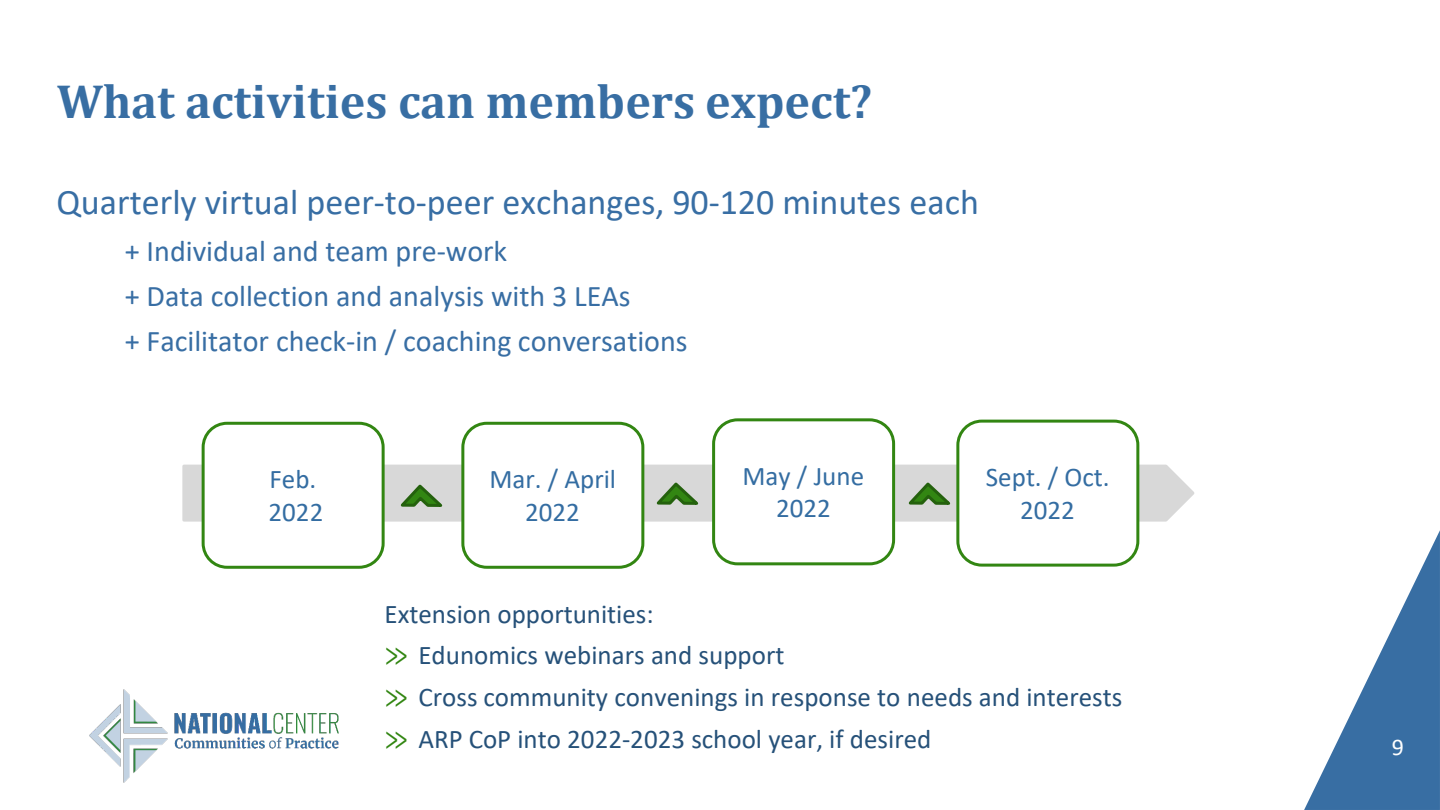
<style>
.page{position:relative;width:1440px;height:810px;background:#fff}
.page>*{position:absolute;margin:0;border:0;box-sizing:border-box;transform-origin:0 0}
.t1{font:700 48px "Cambria";color:#386ea3}
.t2{font:36px "Calibri";color:#386ea4}
.t3{font:30px/45px "Calibri";color:#386ea4}
.t4{font:27px/41.4px "Calibri";color:#265179}
.t5{font:27px/32.4px "Calibri";color:#346da2;text-align:center}
.t6{font:24px "Calibri";color:#fff}
.s1{font-family:"Cambria Math";color:#328612}
</style>
<div class="page">
<svg style="left:1304px;top:530px;width:136px;height:280px"></svg>
<img style="left:90px;top:689px;width:248px;height:94px">
<svg style="left:182px;top:463px;width:1013px;height:60px;background:#dcdcdc"></svg>
<div style="left:202px;top:422px;width:183px;height:147px;background:#fff;border:3px solid #328612;border-radius:24px"></div>
<div style="left:461px;top:422px;width:183px;height:147px;background:#fff;border:3px solid #328612;border-radius:24px"></div>
<div style="left:714px;top:420px;width:180px;height:144px;background:#fff;border-radius:24px"></div>
<div style="left:712px;top:418px;width:183px;height:147px;border:3px solid #328612;border-radius:24px"></div>
<div style="left:956px;top:420px;width:183px;height:147px;background:#fff;border:3px solid #328612;border-radius:24px"></div>
<svg style="left:395px;top:482px;width:53px;height:27px"></svg>
<svg style="left:651px;top:480px;width:53px;height:26px"></svg>
<svg style="left:903px;top:480px;width:53px;height:26px"></svg>
<h1 class="t1" style="left:57px;top:68px;width:817px">What activities can members expect?</h1>
<h2 class="t2" style="left:57px;top:177px;width:924px">Quarterly virtual peer-to-peer exchanges, 90-120 minutes each</h2>
<p class="t3" style="left:125px;top:227px;width:564px">+ Individual and team pre-work<br>+ Data collection and analysis with 3 LEAs<br>+ Facilitator check-in / coaching conversations</p>
<p class="t5" style="left:269px;top:462px;width:56px;text-align:left">Feb.<br>2022</p>
<p class="t5" style="left:489px;top:463px;width:128px">Mar. / April<br>2022</p>
<p class="t5" style="left:743px;top:459px;width:123px">May / June<br>2022</p>
<p class="t5" style="left:986px;top:460px;width:125px">Sept. / Oct.<br>2022</p>
<p class="t4" style="left:385px;top:593px;width:739px">Extension opportunities:<br><span class="s1">≫</span> Edunomics webinars and support<br><span class="s1">≫</span> Cross community convenings in response to needs and interests <span class="s1">≫</span> ARP CoP into 2022-2023 school year, if desired</p>
<p class="t6" style="left:1392px;top:731px;width:14px">9</p>
</div>
